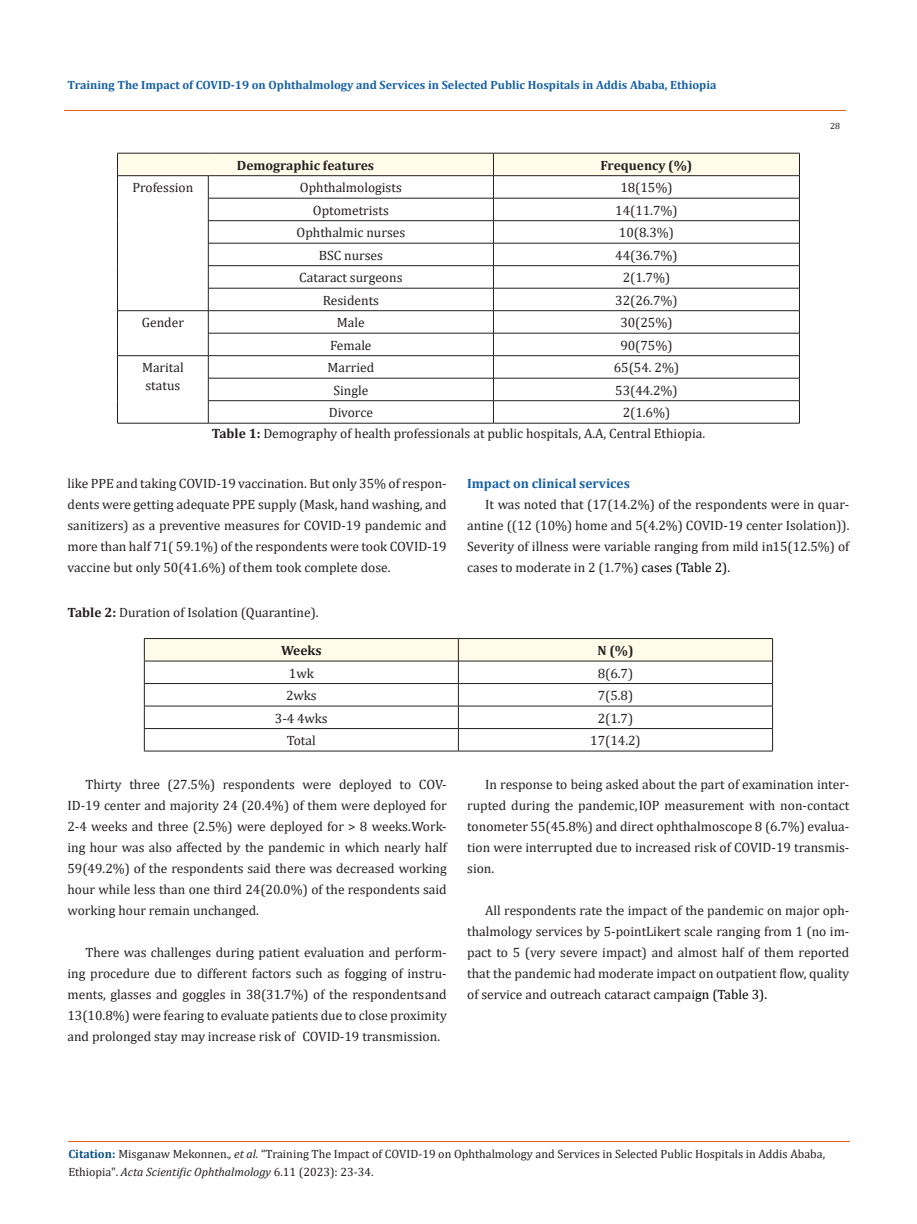
<style>
.page{position:relative;width:917px;height:1224px;background:#fff}
.page>*{position:absolute;margin:0;border:0;box-sizing:border-box;transform-origin:0 0}
.Body_Text{font:13.5px/21px "Cambria";color:#231f20;text-align:justify}
.Table_Paragraph{font:13.5px/17.7px "Cambria";color:#231f20}
.Table_Paragraph-2{font:700 13.5px "Cambria";color:#231f20}
.Heading_4{font:700 13.5px "Cambria";color:#1560a6}
.t1{font:12px/18px "Cambria";color:#231f20}
.t2{font:700 12px "Cambria";color:#1560a6}
.t3{font:9px "Cambria";color:#231f20}
.s1{font-weight:700}
.s2{color:#000}
.s3{font-weight:700;color:#035089}
.s4{font-style:italic}
</style>
<div class="page">
<hr style="left:64px;top:110px;width:782px;height:1px;background:#e05d1a">
<svg style="left:117px;top:153px;width:683px;height:270px"></svg>
<hr style="left:117px;top:423px;width:91px;height:1px;background:#231f20">
<hr style="left:208px;top:423px;width:285px;height:1px;background:#231f20">
<hr style="left:493px;top:423px;width:306px;height:1px;background:#231f20">
<hr style="left:144px;top:638px;width:314px;height:1px;background:#231f20">
<hr style="left:458px;top:638px;width:314px;height:1px;background:#231f20">
<svg style="left:144px;top:639px;width:629px;height:112px"></svg>
<hr style="left:144px;top:751px;width:314px;height:1px;background:#231f20">
<hr style="left:458px;top:751px;width:314px;height:1px;background:#231f20">
<hr style="left:68px;top:1141px;width:782px;height:1px;background:#e05d1a">
<p class="t2" style="left:67px;top:76px;width:650px">Training The Impact of COVID-19 on Ophthalmology and Services in Selected Public Hospitals in Addis Ababa, Ethiopia</p>
<p class="Table_Paragraph-2" style="left:237px;top:156px;width:139px">Demographic features</p>
<p class="Table_Paragraph-2" style="left:600px;top:156px;width:93px">Frequency (%)</p>
<p class="t3" style="left:830px;top:120px;width:11px">28</p>
<p class="Table_Paragraph" style="left:132px;top:179px;width:62px">Profession</p>
<p class="Table_Paragraph" style="left:300px;top:179px;width:103px">Ophthalmologists</p>
<p class="Table_Paragraph" style="left:620px;top:179px;width:54px">18(15%)</p>
<p class="Table_Paragraph" style="left:313px;top:201px;width:77px">Optometrists</p>
<p class="Table_Paragraph" style="left:615px;top:201px;width:64px">14(11.7%)</p>
<p class="Table_Paragraph" style="left:296px;top:224px;width:110px">Ophthalmic nurses</p>
<p class="Table_Paragraph" style="left:619px;top:224px;width:57px">10(8.3%)</p>
<p class="Table_Paragraph" style="left:319px;top:246px;width:66px">BSC nurses</p>
<p class="Table_Paragraph" style="left:615px;top:246px;width:64px">44(36.7%)</p>
<p class="Table_Paragraph" style="left:299px;top:269px;width:105px">Cataract surgeons</p>
<p class="Table_Paragraph" style="left:622px;top:269px;width:49px">2(1.7%)</p>
<p class="Table_Paragraph" style="left:323px;top:291px;width:58px">Residents</p>
<p class="Table_Paragraph" style="left:615px;top:291px;width:64px">32(26.7%)</p>
<p class="Table_Paragraph" style="left:142px;top:314px;width:44px">Gender</p>
<p class="Table_Paragraph" style="left:337px;top:314px;width:29px">Male</p>
<p class="Table_Paragraph" style="left:620px;top:314px;width:54px">30(25%)</p>
<p class="Table_Paragraph" style="left:330px;top:336px;width:43px">Female</p>
<p class="Table_Paragraph" style="left:620px;top:336px;width:54px">90(75%)</p>
<p class="Table_Paragraph" style="left:142px;top:359px;width:43px">Marital status</p>
<p class="Table_Paragraph" style="left:327px;top:359px;width:48px">Married</p>
<p class="Table_Paragraph" style="left:613px;top:359px;width:67px">65(54. 2%)</p>
<p class="Table_Paragraph" style="left:333px;top:381px;width:36px">Single</p>
<p class="Table_Paragraph" style="left:615px;top:381px;width:64px">53(44.2%)</p>
<p class="Table_Paragraph" style="left:329px;top:404px;width:46px">Divorce</p>
<p class="Table_Paragraph" style="left:622px;top:404px;width:49px">2(1.6%)</p>
<p class="Body_Text" style="left:212px;top:422px;width:495px"><span class="s1">Table 1:</span> Demography of health professionals at public hospitals, A.A, Central Ethiopia.</p>
<p class="Body_Text" style="left:67px;top:472px;width:381px">like PPE and taking COVID-19 vaccination. But only 35% of respon&shy;dents were getting adequate PPE supply (Mask, hand washing, and sanitizers) as a preventive measures for COVID-19 pandemic and more than half 71( 59.1%) of the respondents were took COVID-19 vaccine but only 50(41.6%) of them took complete dose.</p>
<p class="Heading_4" style="left:467px;top:473px;width:164px">Impact on clinical services</p>
<p class="Body_Text" style="left:467px;top:493px;width:384px;text-indent:18px">It was noted that (17(14.2%) of the respondents were in quar&shy;antine ((12 (10%) home and 5(4.2%) COVID-19 center Isolation)).<br>Severity of illness were variable ranging from mild in 15(12.5%) of cases to moderate in 2 (1.7%) <span class="s2">cases (Table 2).</span></p>
<p class="Body_Text" style="left:67px;top:602px;width:252px"><span class="s1">Table 2:</span> Duration of Isolation (Quarantine).</p>
<p class="Table_Paragraph-2" style="left:281px;top:641px;width:42px">Weeks</p>
<p class="Table_Paragraph-2" style="left:597px;top:641px;width:38px">N (%)</p>
<p class="Table_Paragraph" style="left:289px;top:664px;width:26px">1wk</p>
<p class="Table_Paragraph" style="left:597px;top:664px;width:37px">8(6.7)</p>
<p class="Table_Paragraph" style="left:286px;top:687px;width:32px">2wks</p>
<p class="Table_Paragraph" style="left:597px;top:687px;width:37px">7(5.8)</p>
<p class="Table_Paragraph" style="left:275px;top:709px;width:54px">3-4 4wks</p>
<p class="Table_Paragraph" style="left:597px;top:709px;width:37px">2(1.7)</p>
<p class="Table_Paragraph" style="left:287px;top:732px;width:30px">Total</p>
<p class="Table_Paragraph" style="left:590px;top:732px;width:52px">17(14.2)</p>
<p class="Body_Text" style="left:67px;top:774px;width:381px;text-indent:18px">Thirty three (27.5%) respondents were deployed to COV-ID-19 center and majority 24 (20.4%) of them were deployed for 2-4 weeks and three (2.5%) were deployed for &gt; 8 weeks. Work&shy;ing hour was also affected by the pandemic in which nearly half 59(49.2%) of the respondents said there was decreased working hour while less than one third 24(20.0%) of the respondents said working hour remain unchanged.</p>
<p class="Body_Text" style="left:67px;top:942px;width:381px;text-indent:18px">There was challenges during patient evaluation and perform&shy;ing procedure due to different factors such as fogging of instru&shy;ments, glasses and goggles in 38(31.7%) of the respondents and 13(10.8%) were fearing to evaluate patients due to close proximity and prolonged stay may increase risk of COVID-19 transmission.</p>
<p class="Body_Text" style="left:467px;top:774px;width:384px;text-indent:18px">In response to being asked about the part of examination inter&shy;rupted during the pandemic, IOP measurement with non-contact tonometer 55(45.8%) and direct ophthalmoscope 8 (6.7%) evalua&shy;tion were interrupted due to increased risk of COVID-19 transmis&shy;sion.</p>
<p class="Body_Text" style="left:467px;top:900px;width:384px;text-indent:18px">All respondents rate the impact of the pandemic on major oph&shy;thalmology services by 5-point Likert scale ranging from 1 (no im&shy;pact to 5 (very severe impact) and almost half of them reported that the pandemic had moderate impact on outpatient flow, quality of service and outreach cataract campai<span class="s2">gn (Table 3).</span></p>
<p class="t1" style="left:68px;top:1145px;width:758px"><span class="s3">Citation:</span> Misganaw Mekonnen.<span class="s4">, et al.</span> “Training The Impact of COVID-19 on Ophthalmology and Services in Selected Public Hospitals in Addis Ababa,<br>Ethiopia". <span class="s4">Acta Scientific Ophthalmology</span> 6.11 (2023): 23-34.</p>
</div>
